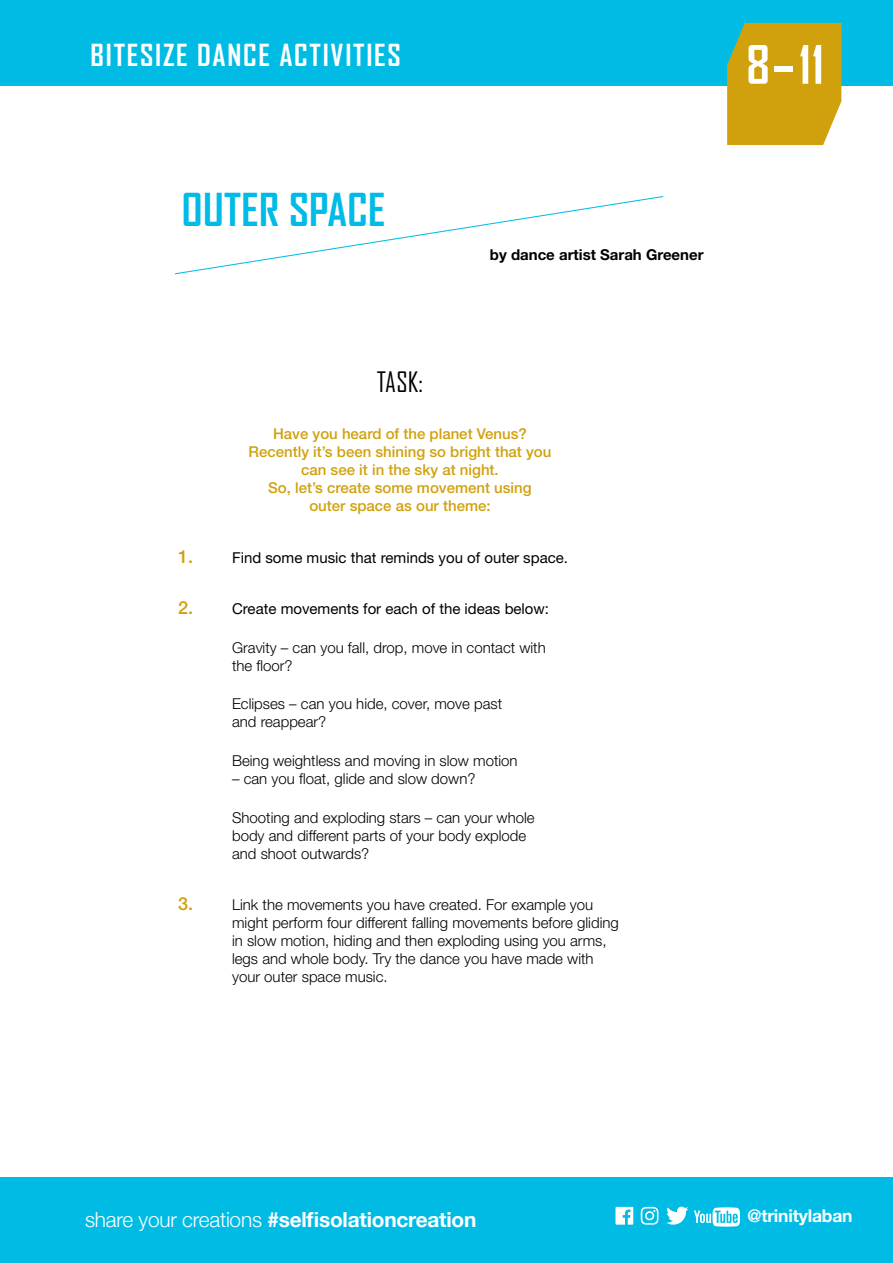
<style>
.page{position:relative;width:893px;height:1263px;background:#fff}
.page>*{position:absolute;margin:0;border:0;box-sizing:border-box;transform-origin:0 0}
.MAIN_TITLE{font:700 50.7px "Agency FB";color:#fff}
.Header_1{font:700 43.5px "Agency FB";letter-spacing:.01em;color:#00bbe7}
.MAIN_TITLE-2{font:700 29.25px "Agency FB";letter-spacing:.06em;color:#fff}
.Header_2{font:27px "Agency FB";color:#000}
.t1{font:700 20.85px "Helvetica Neue";letter-spacing:-.01em;color:#fff}
.t2{font:700 17.55px "Helvetica Neue";letter-spacing:-.01em;color:#fff}
.Header_2-2{font:300 15px/18px "Helvetica Neue LT Std";color:#000}
.Header_2-3{font:500 15px/18px "Helvetica Neue LT Std";color:#d1a10d;text-align:center}
.Header_2-4{font:15px "Helvetica Neue LT Std";color:#000}
.Body_text{font:700 15px "Helvetica Neue LT Std";color:#000}
.s1{font-weight:500;font-size:18px;color:#d1a10d}
.s2{font-weight:300}
</style>
<div class="page">
<div style="left:0;top:0;width:893px;height:85px;background:#00bce4"></div>
<div style="left:0;top:1178px;width:893px;height:85px;background:#00bce4"></div>
<svg style="left:694px;top:1207px;width:46px;height:19px"></svg>
<svg style="left:615px;top:1207px;width:18px;height:17px"></svg>
<svg style="left:666px;top:1206px;width:22px;height:18px"></svg>
<svg style="left:641px;top:1207px;width:17px;height:17px"></svg>
<svg style="left:727px;top:23px;width:114px;height:122px;background:#cba41a"></svg>
<svg style="left:175px;top:196px;width:489px;height:79px"></svg>
<p class="MAIN_TITLE-2" style="left:91px;top:38px;width:312px">BITESIZE DANCE ACTIVITIES</p>
<p class="MAIN_TITLE" style="left:746px;top:35px;width:79px">8–11</p>
<h1 class="Header_1" style="left:182px;top:184px;width:205px">OUTER SPACE</h1>
<p class="Body_text" style="left:490px;top:245px;width:215px">by dance artist Sarah Greener</p>
<h2 class="Header_2" style="left:377px;top:366px;width:48px">TASK:</h2>
<h2 class="Header_2-3" style="left:249px;top:425px;width:304px">Have you heard of the planet Venus?<br>Recently it’s been shining so bright that you can see it in the sky at night.<br>So, let’s create some movement using outer space as our theme:</h2>
<h2 class="Header_2-4" style="left:178px;top:548px;width:391px"><span class="s1">1.</span> Find some music that reminds you of outer space.</h2>
<h2 class="Header_2-4" style="left:178px;top:600px;width:373px"><span class="s1">2.</span> Create movements for each of the ideas below:</h2>
<h2 class="Header_2-2" style="left:232px;top:638px;width:315px">Gravity – can you fall, drop, move in contact with the floor?</h2>
<h2 class="Header_2-2" style="left:232px;top:695px;width:272px">Eclipses – can you hide, cover, move past and reappear?</h2>
<h2 class="Header_2-2" style="left:232px;top:751px;width:287px">Being weightless and moving in slow motion</h2>
<h2 class="Header_2-2" style="left:232px;top:769px;width:245px">– can you float, glide and slow down?</h2>
<h2 class="Header_2-2" style="left:232px;top:808px;width:304px">Shooting and exploding stars – can your whole body and different parts of your body explode and shoot outwards?</h2>
<h2 class="Header_2-2" style="left:232px;top:895px;width:388px;text-indent:-54px"><span class="s1">3.</span> Link the movements you have created. For example you might perform four different falling movements before gliding in slow motion, hiding and then exploding using you arms, legs and whole body. Try the dance you have made with your outer space music.</h2>
<h3 class="t1" style="left:85px;top:1203px;width:393px"><span class="s2">share your creations</span> #selfisolationcreation</h3>
<p class="t2" style="left:747px;top:1202px;width:107px">@trinitylaban</p>
</div>
